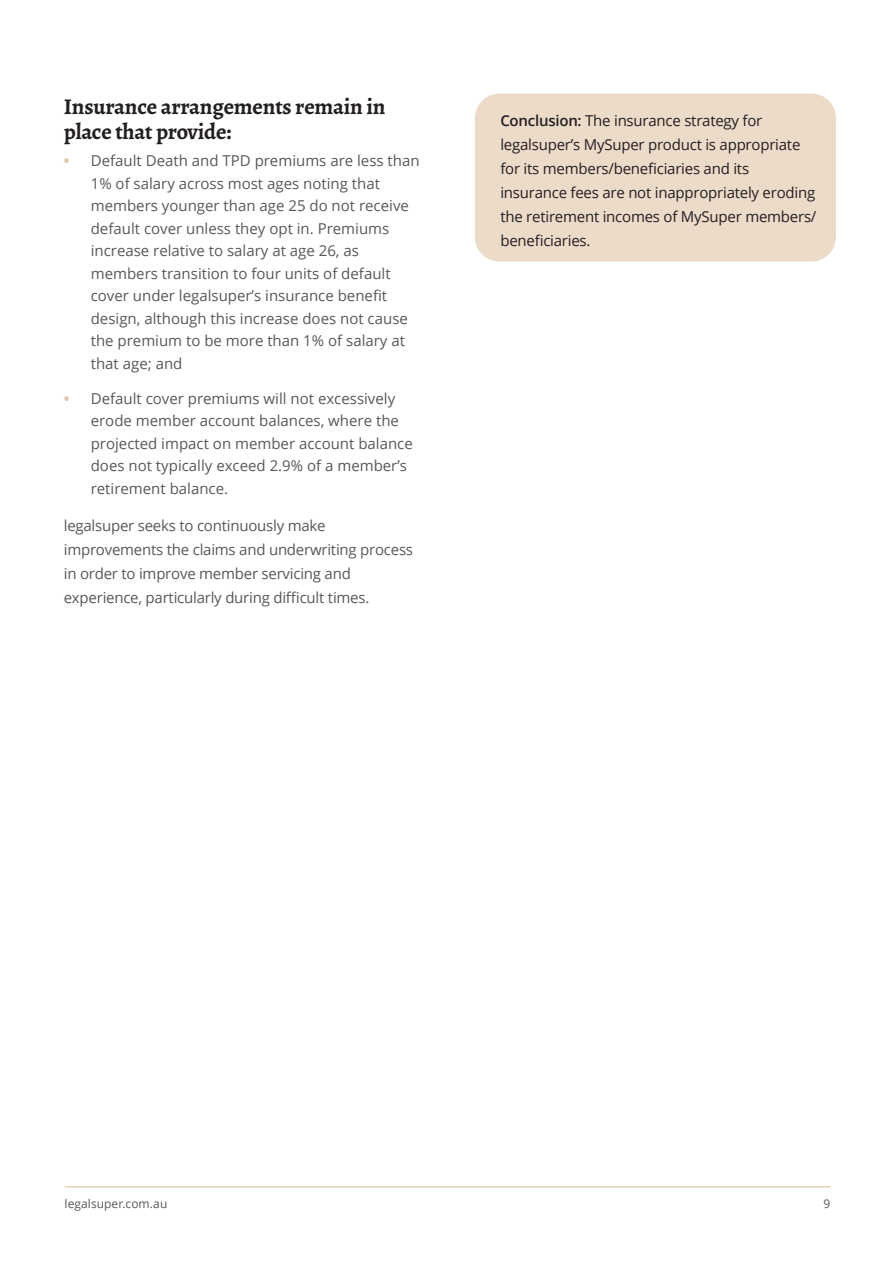
<style>
.page{position:relative;width:893px;height:1263px;background:#fff}
.page>*{position:absolute;margin:0;border:0;box-sizing:border-box;transform-origin:0 0}
.Sub-head_H3{font:700 22.5px/25.5px "Alegreya";letter-spacing:-.01em;color:#231f20}
.Body_2{font:15px/22.5px "Open Sans";color:#57585a}
.Body_2-2{font:15px/24px "Open Sans";letter-spacing:-.015em;color:#231f20}
.t1{font:12px "Open Sans";letter-spacing:.005em;color:#57585a}
.s1{font-weight:700;color:#e0c5a8}
.s2{font-weight:600}
</style>
<div class="page">
<div style="left:475px;top:94px;width:361px;height:167px;background:#ecdbc8;border-radius:25px"></div>
<hr style="left:65px;top:1186px;width:766px;height:1px;background:#d8b792">
<p class="Sub-head_H3" style="left:64px;top:94px;width:323px">Insurance arrangements remain in place that provide:</p>
<p class="Body_2" style="left:91px;top:149px;width:330px;text-indent:-27px"><span class="s1">•</span> Default Death and TPD premiums are less than 1% of salary across most ages noting that members younger than age 25 do not receive default cover unless they opt in. Premiums increase relative to salary at age 26, as members transition to four units of default cover under legalsuper’s insurance benefit design, although this increase does not cause the premium to be more than 1% of salary at that age; and</p>
<p class="Body_2" style="left:91px;top:387px;width:323px;text-indent:-27px"><span class="s1">•</span> Default cover premiums will not excessively erode member account balances, where the projected impact on member account balance does not typically exceed 2.9% of a member’s retirement balance.</p>
<p class="Body_2" style="left:64px;top:513px;width:351px;line-height:24px">legalsuper seeks to continuously make improvements the claims and underwriting process in order to improve member servicing and experience, particularly during difficult times.</p>
<p class="Body_2-2" style="left:500px;top:108px;width:318px"><span class="s2">Conclusion:</span> The insurance strategy for legalsuper’s MySuper product is appropriate for its members/beneficiaries and its insurance fees are not inappropriately eroding the retirement incomes of MySuper members/ beneficiaries.</p>
<p class="t1" style="left:65px;top:1195px;width:104px">legalsuper.com.au</p>
<p class="t1" style="left:824px;top:1195px;width:8px">9</p>
</div>
